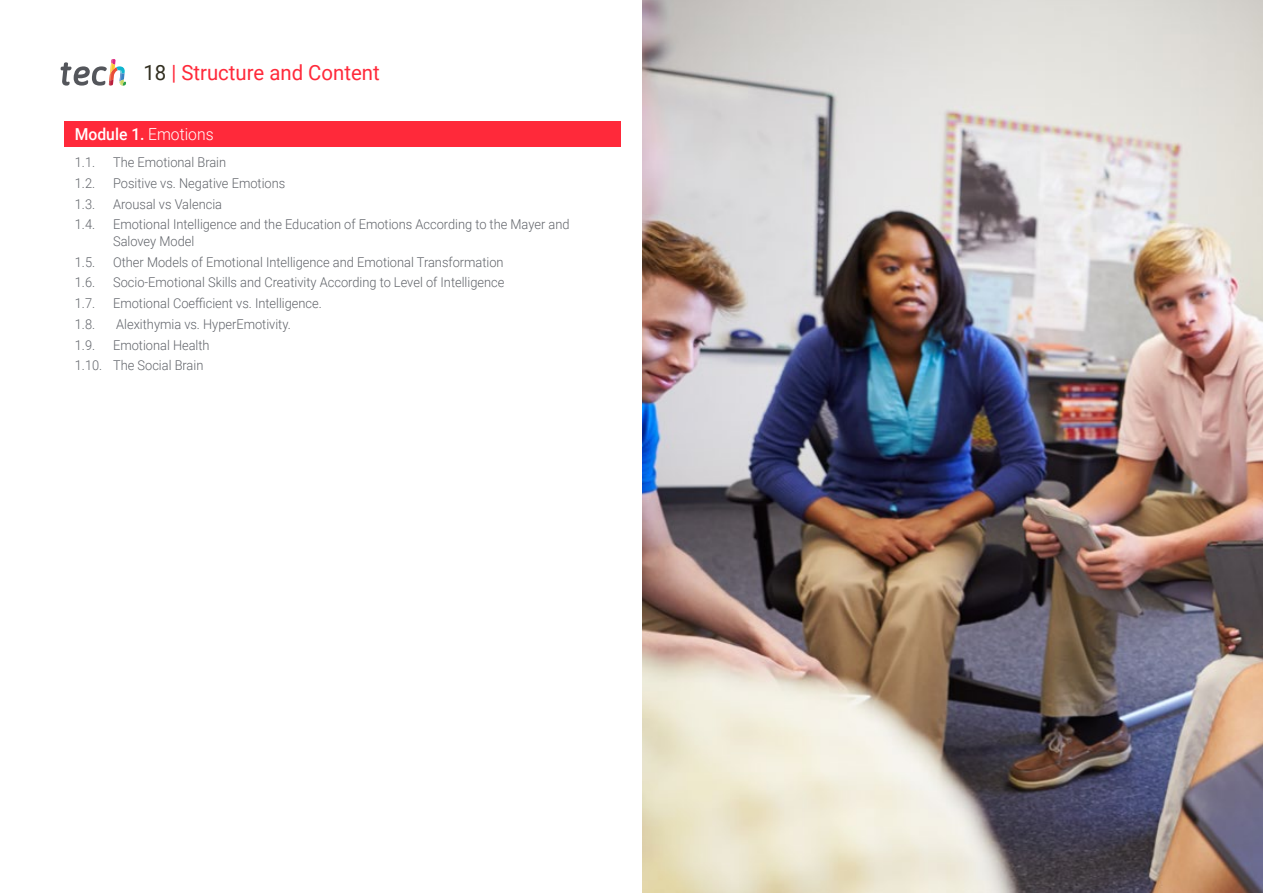
<style>
.page{position:relative;width:1263px;height:893px;background:#fff}
.page>*{position:absolute;margin:0;border:0;box-sizing:border-box;transform-origin:0 0}
.t1{font:21px "Roboto";color:#ff293a}
.t2{font:500 16.5px "Roboto";color:#fff;scale:.95 1}
.t3{font:300 13.5px/16.5px "Roboto";color:#61646a;scale:.95 1}
.s1{color:#312e20}
.s2{font-weight:300}
</style>
<div class="page">
<div style="left:64px;top:121px;width:557px;height:25px;background:#ff293a"></div>
<img style="left:642px;top:0;width:621px;height:893px">
<svg style="left:61px;top:59px;width:65px;height:27px"></svg>
<h1 class="t1" style="left:144px;top:57px;width:238px"><span class="s1">18</span> | Structure and Content</h1>
<p class="t2" style="left:75px;top:123px;width:148px">Module 1. <span class="s2">Emotions</span></p>
<p class="t3" style="left:75px;top:154px;width:23px">1.1.</p>
<p class="t3" style="left:113px;top:154px;width:121px">The Emotional Brain</p>
<p class="t3" style="left:75px;top:174px;width:23px">1.2.</p>
<p class="t3" style="left:113px;top:174px;width:183px">Positive vs. Negative Emotions</p>
<p class="t3" style="left:75px;top:195px;width:23px">1.3.</p>
<p class="t3" style="left:113px;top:195px;width:116px">Arousal vs Valencia</p>
<p class="t3" style="left:75px;top:216px;width:23px">1.4.</p>
<p class="t3" style="left:113px;top:216px;width:482px">Emotional Intelligence and the Education of Emotions According to the Mayer and<br>Salovey Model</p>
<p class="t3" style="left:75px;top:253px;width:23px">1.5.</p>
<p class="t3" style="left:113px;top:253px;width:413px">Other Models of Emotional Intelligence and Emotional Transformation</p>
<p class="t3" style="left:75px;top:274px;width:23px">1.6.</p>
<p class="t3" style="left:113px;top:274px;width:413px">Socio-Emotional Skills and Creativity According to Level of Intelligence</p>
<p class="t3" style="left:75px;top:295px;width:23px">1.7.</p>
<p class="t3" style="left:113px;top:295px;width:221px">Emotional Coefficient vs. Intelligence.</p>
<p class="t3" style="left:75px;top:315px;width:23px">1.8.</p>
<p class="t3" style="left:116px;top:315px;width:185px">Alexithymia vs. HyperEmotivity.</p>
<p class="t3" style="left:75px;top:336px;width:23px">1.9.</p>
<p class="t3" style="left:75px;top:334px;width:143px;line-height:20.7px;text-indent:38px">Emotional Health<br>1.10. The Social Brain</p>
</div>
